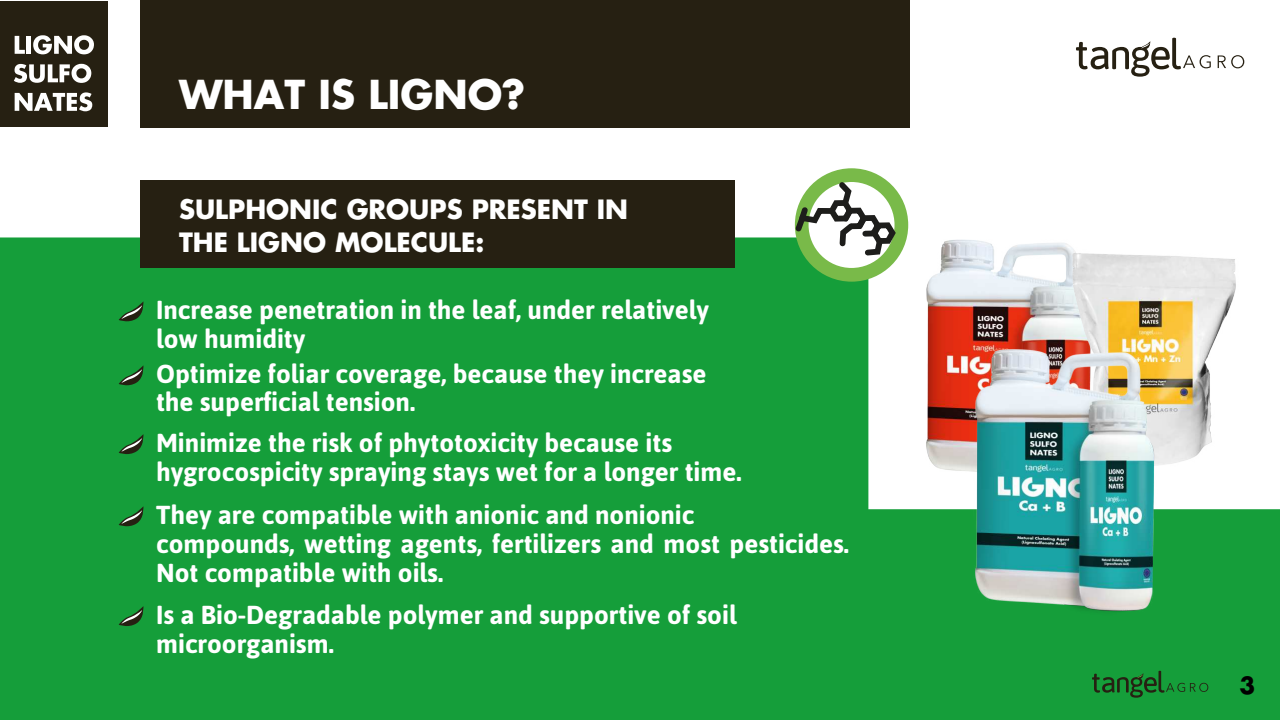
<style>
.page{position:relative;width:1280px;height:720px;background:#fff}
.page>*{position:absolute;margin:0;border:0;box-sizing:border-box;transform-origin:0 0}
.t1{font:39px "Futura Koyu";color:#fff}
.t2{font:700 26px/29px "Asap";color:#fff}
.t3{font:26px/33px "Futura Koyu";color:#fff}
.t4{font:23px "Futura Koyu";color:#000}
</style>
<div class="page">
<div style="left:0;top:237px;width:1280px;height:483px;background:#159e3a"></div>
<img style="left:913px;top:237px;width:150px;height:251px">
<img style="left:1063px;top:237px;width:217px;height:233px">
<img style="left:961px;top:341px;width:198px;height:279px">
<div style="left:140px;top:0;width:770px;height:128px;background:#262012"></div>
<div style="left:140px;top:180px;width:594px;height:87px;background:#262012"></div>
<div style="left:0;top:2px;width:108px;height:125px;background:#262012"></div>
<svg style="left:15px;top:36px;width:10px;height:18px"></svg>
<div style="left:26px;top:36px;width:5px;height:18px;background:#fff"></div>
<svg style="left:33px;top:35px;width:61px;height:19px"></svg>
<svg style="left:14px;top:64px;width:77px;height:19px"></svg>
<svg style="left:15px;top:92px;width:77px;height:19px"></svg>
<svg style="left:1092px;top:671px;width:116px;height:27px;background:#188331"></svg>
<svg style="left:1076px;top:38px;width:135px;height:39px"></svg>
<svg style="left:1218px;top:55px;width:26px;height:13px"></svg>
<svg style="left:119px;top:301px;width:26px;height:23px"></svg>
<svg style="left:119px;top:365px;width:26px;height:23px"></svg>
<svg style="left:119px;top:434px;width:26px;height:23px"></svg>
<svg style="left:119px;top:506px;width:26px;height:23px"></svg>
<svg style="left:119px;top:606px;width:26px;height:23px"></svg>
<div style="left:795px;top:168px;width:113px;height:114px;background:#79ba49;border-radius:50%"></div>
<div style="left:809px;top:182px;width:86px;height:86px;background:#fff;border-radius:50%"></div>
<svg style="left:791px;top:177px;width:108px;height:82px"></svg>
<h1 class="t1" style="left:179px;top:77px;width:348px">WHAT IS LIGNO?</h1>
<p class="t3" style="left:179px;top:196px;width:451px">SULPHONIC GROUPS PRESENT IN<br>THE LIGNO MOLECULE:</p>
<p class="t2" style="left:156px;top:297px;width:555px">Increase penetration in the leaf, under relatively low humidity</p>
<p class="t2" style="left:156px;top:362px;width:552px;line-height:28px">Optimize foliar coverage, because they increase the superficial tension.</p>
<p class="t2" style="left:156px;top:430px;width:587px">Minimize the risk of phytotoxicity because its hygrocospicity spraying stays wet for a longer time.</p>
<p class="t2" style="left:156px;top:502px;width:694px">They are compatible with anionic and nonionic<br>compounds, wetting agents, fertilizers and most pesticides.<br>Not compatible with oils.</p>
<p class="t2" style="left:156px;top:602px;width:582px">Is a Bio-Degradable polymer and supportive of soil microorganism.</p>
<p class="t4" style="left:1239px;top:676px;width:17px">3</p>
</div>
